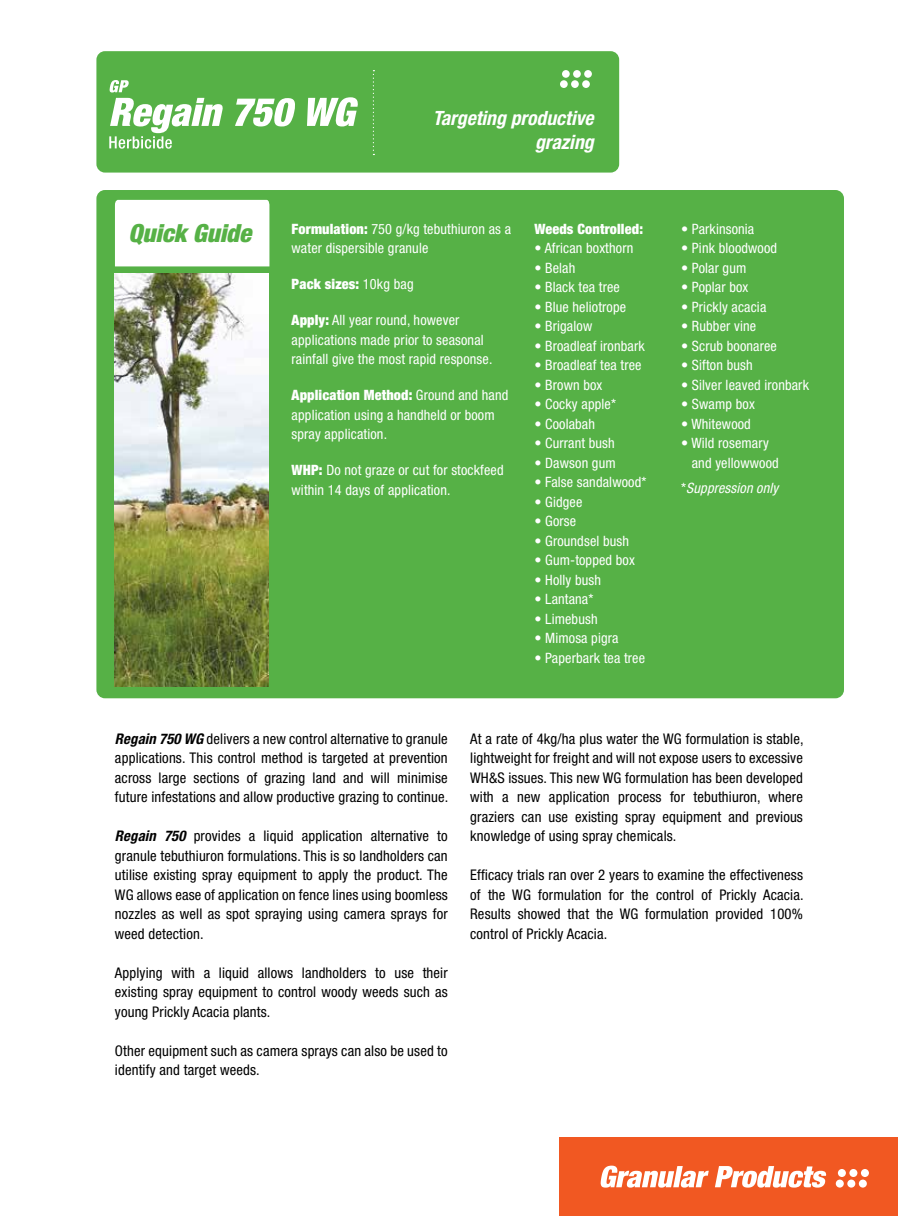
<style>
.page{position:relative;width:898px;height:1223px;background:#fff}
.page>*{position:absolute;margin:0;border:0;box-sizing:border-box;transform-origin:0 0}
.t1{font:italic 900 condensed 25.05px "Helvetica Neue LT Std";color:#56b146}
.t2{font:italic 700 condensed 19.65px/23.5px "Helvetica Neue LT Std";color:#fff;text-align:right}
.t3{font:condensed 14.7px/19.5px "Helvetica Neue LT Std";letter-spacing:.01em;color:#000;text-align:justify}
.t4{font:condensed 14.25px/19.5px "Helvetica Neue LT Std";letter-spacing:.01em;color:#fff}
.t5{font:900 condensed 14.25px "Helvetica Neue LT Std";letter-spacing:.01em;color:#fff}
.t6{font:italic condensed 14.25px "Helvetica Neue LT Std";letter-spacing:.01em;color:#fff}
.s1{font-weight:900}
.s2{font-weight:400}
.s3{font-style:normal}
.s4{font-weight:700;font-style:italic}
</style>
<div class="page">
<div style="left:96px;top:51px;width:523px;height:121px;background:#56b146;border-radius:9px"></div>
<div style="left:562px;top:70px;width:8px;height:8px;background:#fff;border-radius:50%"></div>
<div style="left:573px;top:70px;width:8px;height:8px;background:#fff;border-radius:50%"></div>
<div style="left:560px;top:80px;width:8px;height:8px;background:#fff;border-radius:50%"></div>
<div style="left:571px;top:80px;width:8px;height:8px;background:#fff;border-radius:50%"></div>
<div style="left:584px;top:70px;width:8px;height:8px;background:#fff;border-radius:50%"></div>
<div style="left:582px;top:80px;width:8px;height:8px;background:#fff;border-radius:50%"></div>
<svg style="left:373px;top:70px;width:1px;height:85px"></svg>
<div style="left:96px;top:190px;width:748px;height:508px;background:#56b146;border-radius:9px"></div>
<div style="left:115px;top:200px;width:154px;height:66px;background:#fff"></div>
<img style="left:115px;top:273px;width:153px;height:413px">
<svg style="left:235px;top:98px;width:60px;height:28px"></svg>
<svg style="left:307px;top:97px;width:51px;height:29px"></svg>
<svg style="left:109px;top:98px;width:114px;height:51px"></svg>
<svg style="left:109px;top:80px;width:20px;height:12px"></svg>
<div style="left:559px;top:1137px;width:339px;height:78px;background:#f15822"></div>
<svg style="left:601px;top:1165px;width:226px;height:22px"></svg>
<div style="left:838px;top:1168px;width:8px;height:8px;background:#fff;border-radius:50%"></div>
<svg style="left:849px;top:1168px;width:8px;height:8px"></svg>
<div style="left:836px;top:1179px;width:8px;height:8px;background:#fff;border-radius:50%"></div>
<div style="left:847px;top:1179px;width:8px;height:8px;background:#fff;border-radius:50%"></div>
<svg style="left:861px;top:1168px;width:8px;height:8px"></svg>
<div style="left:859px;top:1179px;width:8px;height:8px;background:#fff;border-radius:50%"></div>
<h2 class="t2" style="left:433px;top:106px;width:162px">Targeting productive grazing</h2>
<h1 class="t1" style="left:129px;top:218px;width:124px">Quick Guide</h1>
<p class="t4" style="left:292px;top:219px;width:221px"><span class="s1">Formulation:</span> 750 g/kg tebuthiuron as a water dispersible granule</p>
<p class="t5" style="left:292px;top:275px;width:124px">Pack sizes: <span class="s2">10kg bag</span></p>
<p class="t4" style="left:292px;top:310px;width:202px"><span class="s1">Apply:</span> All year round, however applications made prior to seasonal rainfall give the most rapid response.</p>
<p class="t4" style="left:292px;top:385px;width:218px"><span class="s1">Application Method:</span> Ground and hand application using a handheld or boom spray application.</p>
<p class="t4" style="left:292px;top:460px;width:214px"><span class="s1">WHP:</span> Do not graze or cut for stockfeed within 14 days of application.</p>
<p class="t5" style="left:534px;top:220px;width:110px">Weeds Controlled:</p>
<p class="t4" style="left:534px;top:238px;width:100px">• African boxthorn</p>
<p class="t4" style="left:534px;top:258px;width:42px">• Belah</p>
<p class="t4" style="left:534px;top:277px;width:87px">• Black tea tree</p>
<p class="t4" style="left:534px;top:297px;width:93px">• Blue heliotrope</p>
<p class="t4" style="left:534px;top:316px;width:59px">• Brigalow</p>
<p class="t4" style="left:534px;top:336px;width:112px">• Broadleaf ironbark</p>
<p class="t4" style="left:534px;top:355px;width:109px">• Broadleaf tea tree</p>
<p class="t4" style="left:534px;top:375px;width:70px">• Brown box</p>
<p class="t4" style="left:534px;top:394px;width:83px">• Cocky apple*</p>
<p class="t4" style="left:534px;top:414px;width:62px">• Coolabah</p>
<p class="t4" style="left:534px;top:433px;width:82px">• Currant bush</p>
<p class="t4" style="left:534px;top:453px;width:83px">• Dawson gum</p>
<p class="t4" style="left:534px;top:472px;width:114px">• False sandalwood*</p>
<p class="t4" style="left:534px;top:492px;width:49px">• Gidgee</p>
<p class="t4" style="left:534px;top:511px;width:43px">• Gorse</p>
<p class="t4" style="left:534px;top:531px;width:96px">• Groundsel bush</p>
<p class="t4" style="left:534px;top:550px;width:102px">• Gum-topped box</p>
<p class="t4" style="left:534px;top:570px;width:68px">• Holly bush</p>
<p class="t4" style="left:534px;top:589px;width:61px">• Lantana*</p>
<p class="t4" style="left:534px;top:609px;width:65px">• Limebush</p>
<p class="t4" style="left:534px;top:628px;width:86px">• Mimosa pigra</p>
<p class="t4" style="left:534px;top:648px;width:112px">• Paperbark tea tree</p>
<p class="t4" style="left:681px;top:219px;width:75px">• Parkinsonia</p>
<p class="t4" style="left:681px;top:238px;width:98px">• Pink bloodwood</p>
<p class="t4" style="left:681px;top:258px;width:67px">• Polar gum</p>
<p class="t4" style="left:681px;top:277px;width:69px">• Poplar box</p>
<p class="t4" style="left:681px;top:297px;width:87px">• Prickly acacia</p>
<p class="t4" style="left:681px;top:316px;width:77px">• Rubber vine</p>
<p class="t4" style="left:681px;top:336px;width:97px">• Scrub boonaree</p>
<p class="t4" style="left:681px;top:355px;width:73px">• Sifton bush</p>
<p class="t4" style="left:681px;top:375px;width:129px">• Silver leaved ironbark</p>
<p class="t4" style="left:681px;top:394px;width:75px">• Swamp box</p>
<p class="t4" style="left:681px;top:414px;width:71px">• Whitewood</p>
<p class="t4" style="left:692px;top:433px;width:88px;text-indent:-11px">• Wild rosemary and yellowwood</p>
<p class="t6" style="left:681px;top:480px;width:99px"><span class="s3">*</span>Suppression only</p>
<p class="t3" style="left:115px;top:728px;width:335px"><span class="s4">Regain 750 WG</span> delivers a new control alternative to granule applications. This control method is targeted at prevention across large sections of grazing land and will minimise future infestations and allow productive grazing to continue.</p>
<p class="t3" style="left:115px;top:826px;width:334px"><span class="s4">Regain 750</span> provides a liquid application alternative to granule tebuthiuron formulations. This is so landholders can utilise existing spray equipment to apply the product. The WG allows ease of application on fence lines using boomless nozzles as well as spot spraying using camera sprays for weed detection.</p>
<p class="t3" style="left:115px;top:962px;width:334px">Applying with a liquid allows landholders to use their existing spray equipment to control woody weeds such as young Prickly Acacia plants.</p>
<p class="t3" style="left:115px;top:1040px;width:334px">Other equipment such as camera sprays can also be used to identify and target weeds.</p>
<p class="t3" style="left:470px;top:728px;width:335px">At a rate of 4kg/ha plus water the WG formulation is stable, lightweight for freight and will not expose users to excessive WH&amp;S issues. This new WG formulation has been developed with a new application process for tebuthiuron, where graziers can use existing spray equipment and previous knowledge of using spray chemicals.</p>
<p class="t3" style="left:470px;top:865px;width:335px">Efficacy trials ran over 2 years to examine the effectiveness of the WG formulation for the control of Prickly Acacia.<br>Results showed that the WG formulation provided 100% control of Prickly Acacia.</p>
</div>
